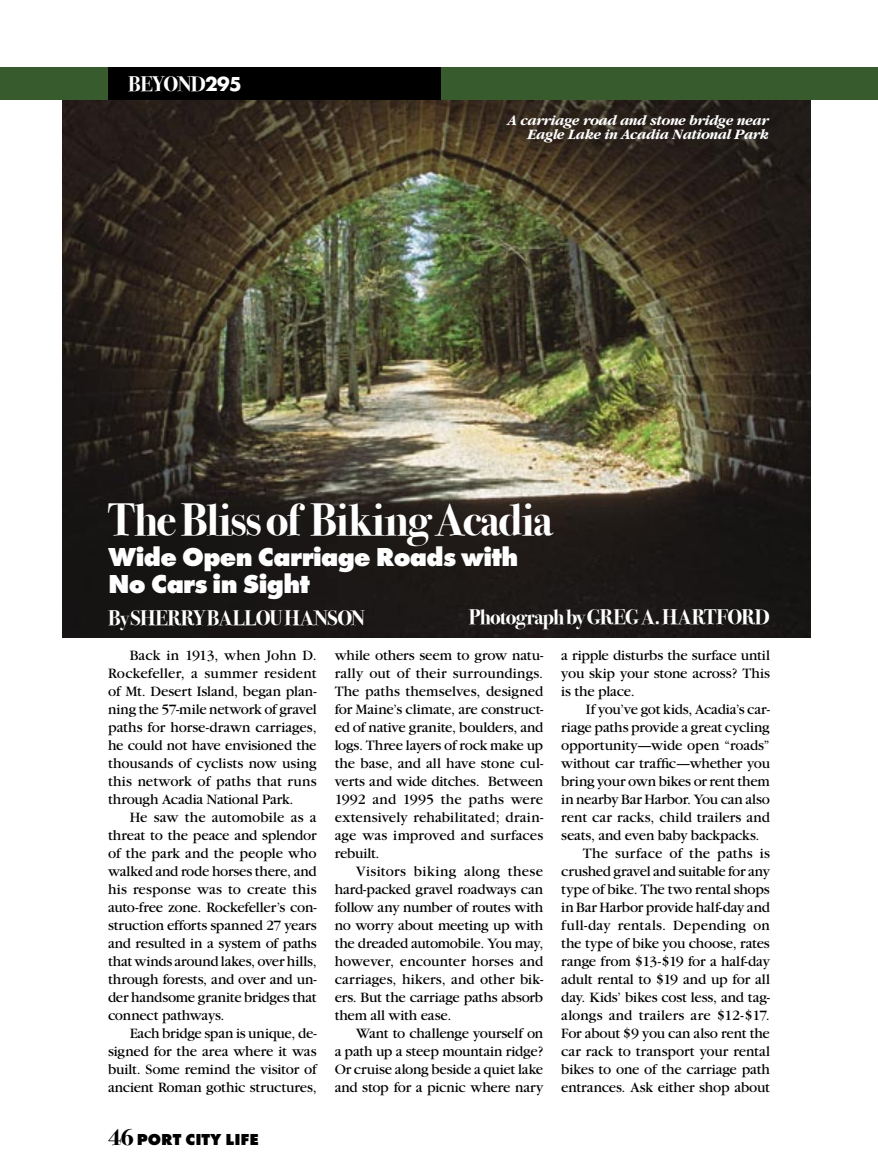
<style>
.page{position:relative;width:878px;height:1175px;background:#fff}
.page>*{position:absolute;margin:0;border:0;box-sizing:border-box;transform-origin:0 0}
.PCL_Headline{font:45px "Bodoni Svty Two ITCTT Bold";letter-spacing:-.025em;color:#fff}
.PCL_Breakhead__Bodoni{font:800 27px "Futura T";letter-spacing:-.025em;color:#fff}
.PCL_Body_Copy{font:21px "Bodoni Svty Two ITCTT Bold";letter-spacing:-.03em;color:#fff}
.t1{font:800 16.5px "Futura T";color:#000}
.PCL_Body_Copy-2{font:15px/18px "Garamond";letter-spacing:-.01em;color:#000;text-align:justify}
.PCL_Caption_Garamond{font:italic 700 15px/13.5px "Garamond";letter-spacing:-.03em;color:#fff;text-align:right}
.s1{font-family:"Futura T";font-weight:700}
.s2{font-family:"Bodoni Svty Two ITCTT Bold";font-weight:400;font-size:24px}
</style>
<div class="page">
<img style="left:62px;top:100px;width:748px;height:537px">
<div style="left:0;top:68px;width:878px;height:32px;background:#385b2e"></div>
<div style="left:108px;top:68px;width:332px;height:32px;background:#000"></div>
<p class="PCL_Body_Copy" style="left:128px;top:72px;width:115px">BEYOND<span class="s1">295</span></p>
<p class="PCL_Caption_Garamond" style="left:508px;top:114px;width:263px">A carriage road and stone bridge near<br>Eagle Lake in Acadia National Park</p>
<p class="PCL_Headline" style="left:108px;top:493px;width:446px">The Bliss of Biking Acadia</p>
<p class="PCL_Breakhead__Bodoni" style="left:108px;top:541px;width:412px">Wide Open Carriage Roads with</p>
<p class="PCL_Breakhead__Bodoni" style="left:108px;top:568px;width:203px">No Cars in Sight</p>
<p class="PCL_Body_Copy" style="left:108px;top:605px;width:258px">By SHERRY BALLOU HANSON</p>
<p class="PCL_Body_Copy" style="left:468px;top:604px;width:303px">Photograph by GREG A. HARTFORD</p>
<p class="PCL_Body_Copy-2" style="left:108px;top:646px;width:210px;text-indent:22px">Back in 1913, when John D.<br>Rockefeller, a summer resident of Mt. Desert Island, began plan&shy;ning the 57-mile network of gravel paths for horse-drawn carriages, he could not have envisioned the thousands of cyclists now using this network of paths that runs through Acadia National Park.</p>
<p class="PCL_Body_Copy-2" style="left:108px;top:808px;width:210px;text-indent:22px">He saw the automobile as a threat to the peace and splendor of the park and the people who walked and rode horses there, and his response was to create this auto-free zone. Rockefeller’s con&shy;struction efforts spanned 27 years and resulted in a system of paths that winds around lakes, over hills, through forests, and over and un&shy;der handsome granite bridges that connect pathways.</p>
<p class="PCL_Body_Copy-2" style="left:108px;top:1024px;width:210px;text-indent:22px">Each bridge span is unique, de&shy;signed for the area where it was built. Some remind the visitor of ancient Roman gothic structures,</p>
<p class="t1" style="left:108px;top:1129px;width:152px"><span class="s2">46</span> PORT CITY LIFE</p>
<p class="PCL_Body_Copy-2" style="left:334px;top:646px;width:210px">while others seem to grow natu&shy;rally out of their surroundings.<br>The paths themselves, designed for Maine’s climate, are construct&shy;ed of native granite, boulders, and logs. Three layers of rock make up the base, and all have stone cul&shy;verts and wide ditches. Between 1992 and 1995 the paths were extensively rehabilitated; drain&shy;age was improved and surfaces rebuilt.</p>
<p class="PCL_Body_Copy-2" style="left:334px;top:862px;width:210px;text-indent:22px">Visitors biking along these hard-packed gravel roadways can follow any number of routes with no worry about meeting up with the dreaded automobile. You may, however, encounter horses and carriages, hikers, and other bik&shy;ers. But the carriage paths absorb them all with ease.</p>
<p class="PCL_Body_Copy-2" style="left:334px;top:1024px;width:210px;text-indent:22px">Want to challenge yourself on a path up a steep mountain ridge?<br>Or cruise along beside a quiet lake and stop for a picnic where nary</p>
<p class="PCL_Body_Copy-2" style="left:561px;top:646px;width:210px">a ripple disturbs the surface until you skip your stone across? This is the place.</p>
<p class="PCL_Body_Copy-2" style="left:561px;top:700px;width:210px;text-indent:25px">If you’ve got kids, Acadia’s car&shy;riage paths provide a great cycling opportunity—wide open “roads” without car traffic—whether you bring your own bikes or rent them in nearby Bar Harbor. You can also rent car racks, child trailers and seats, and even baby backpacks.</p>
<p class="PCL_Body_Copy-2" style="left:561px;top:844px;width:210px;text-indent:22px">The surface of the paths is crushed gravel and suitable for any type of bike. The two rental shops in Bar Harbor provide half-day and full-day rentals. Depending on the type of bike you choose, rates range from $13-$19 for a half-day adult rental to $19 and up for all day. Kids’ bikes cost less, and tag&shy;alongs and trailers are $12-$17.<br>For about $9 you can also rent the car rack to transport your rental bikes to one of the carriage path entrances. Ask either shop about</p>
</div>
